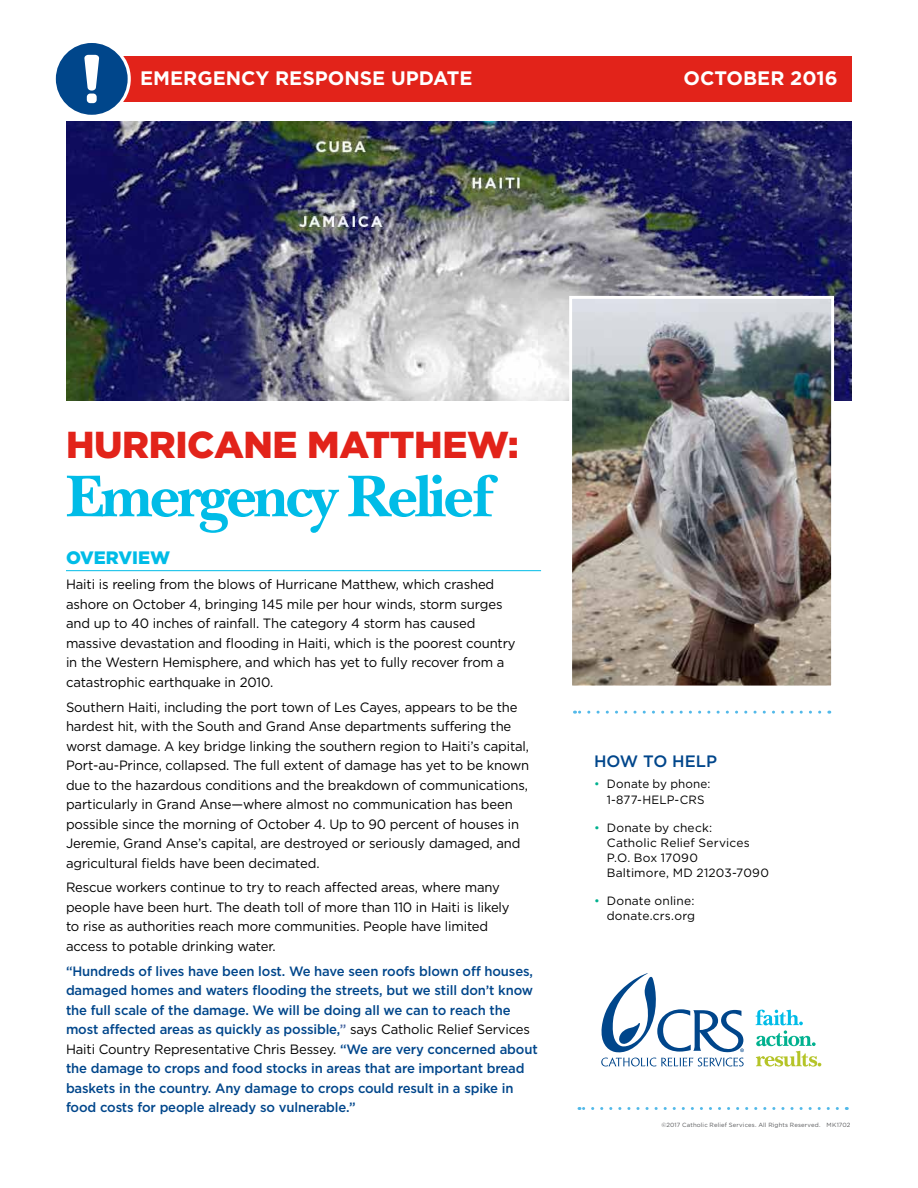
<style>
.page{position:relative;width:918px;height:1188px;background:#fff}
.page>*{position:absolute;margin:0;border:0;box-sizing:border-box;transform-origin:0 0}
.t1{font:700 61.5px "New Baskerville Std";letter-spacing:-.05em;color:#00bce7}
.t2{font:900 37.5px "Gotham";letter-spacing:-.01em;color:#e2231a}
.t3{font:700 19.5px "Gotham";color:#fff}
.t4{font:900 18px "Gotham";color:#00bce7}
.t5{font:500 16.5px "Gotham";color:#00468b}
.t6{font:13.5px/19.5px "Gotham";letter-spacing:-.01em;color:#000}
.t7{font:500 13.5px/19.5px "Gotham";letter-spacing:-.01em;color:#00468b}
.t8{font:12px/15px "Gotham";letter-spacing:.015em;color:#000;text-align:center}
.t9{font:6px "Gotham";letter-spacing:.02em;color:#58595b}
.s1{color:#4664a0}
.s2{font-weight:400;color:#000}
.s3{color:#00b18f}
</style>
<div class="page">
<div style="left:66px;top:56px;width:786px;height:46px;background:#e2231a"></div>
<img style="left:66px;top:121px;width:786px;height:279px">
<hr style="left:66px;top:570px;width:475px;height:1px;background:#00bce7">
<div style="left:53px;top:40px;width:78px;height:78px;background:#fff;border-radius:50%"></div>
<svg style="left:56px;top:43px;width:72px;height:72px"></svg>
<svg style="left:601px;top:973px;width:143px;height:93px"></svg>
<svg style="left:756px;top:1010px;width:65px;height:57px"></svg>
<svg style="left:574px;top:711px;width:246px;height:3px"></svg>
<svg style="left:579px;top:1107px;width:258px;height:3px"></svg>
<img style="left:573px;top:300px;width:257px;height:384px">
<div style="left:569px;top:296px;width:265px;height:392px;border:3px solid #fff"></div>
<h3 class="t3" style="left:140px;top:65px;width:334px">EMERGENCY RESPONSE UPDATE</h3>
<h3 class="t3" style="left:684px;top:65px;width:156px">OCTOBER 2016</h3>
<h2 class="t2" style="left:66px;top:419px;width:454px">HURRICANE MATTHEW:</h2>
<h1 class="t1" style="left:66px;top:460px;width:431px">Emergency Relief</h1>
<h3 class="t4" style="left:66px;top:546px;width:106px">OVERVIEW</h3>
<p class="t6" style="left:66px;top:574px;width:451px">Haiti is reeling from the blows of Hurricane Matthew, which crashed ashore on October 4, bringing 145 mile per hour winds, storm surges and up to 40 inches of rainfall. The category 4 storm has caused massive devastation and flooding in Haiti, which is the poorest country in the Western Hemisphere, and which has yet to fully recover from a catastrophic earthquake in 2010.</p>
<p class="t6" style="left:66px;top:697px;width:465px">Southern Haiti, including the port town of Les Cayes, appears to be the hardest hit, with the South and Grand Anse departments suffering the worst damage. A key bridge linking the southern region to Haiti’s capital, Port-au-Prince, collapsed. The full extent of damage has yet to be known due to the hazardous conditions and the breakdown of communications, particularly in Grand Anse—where almost no communication has been possible since the morning of October 4. Up to 90 percent of houses in Jeremie, Grand Anse’s capital, are destroyed or seriously damaged, and agricultural fields have been decimated.</p>
<p class="t6" style="left:66px;top:878px;width:445px">Rescue workers continue to try to reach affected areas, where many people have been hurt. The death toll of more than 110 in Haiti is likely to rise as authorities reach more communities. People have limited access to potable drinking water.</p>
<p class="t7" style="left:66px;top:961px;width:473px">“Hundreds of lives have been lost. We have seen roofs blown off houses, damaged homes and waters flooding the streets, but we still don’t know the full scale of the damage. We will be doing all we can to reach the most affected areas as quickly as possible,<span class="s1">”</span> <span class="s2">says Catholic Relief Services Haiti Country Representative Chris Bessey.</span> “We are very concerned about the damage to crops and food stocks in areas that are important bread baskets in the country. Any damage to crops could result in a spike in food costs for people already so vulnerable.”</p>
<p class="t5" style="left:594px;top:750px;width:125px">HOW TO HELP</p>
<p class="t8" style="left:594px;top:775px;width:118px;line-height:16.5px"><span class="s3">•</span> Donate by phone:<br>1-877-HELP-CRS</p>
<p class="t8" style="left:607px;top:820px;width:164px;text-align:left;text-indent:-13px"><span class="s3">•</span> Donate by check:<br>Catholic Relief Services<br>P.O. Box 17090<br>Baltimore, MD 21203-7090</p>
<p class="t8" style="left:594px;top:893px;width:103px;text-align:right"><span class="s3">•</span> Donate online: donate.crs.org</p>
<p class="t9" style="left:661px;top:1121px;width:191px">©2017 Catholic Relief Services. All Rights Reserved. MK1702</p>
</div>
